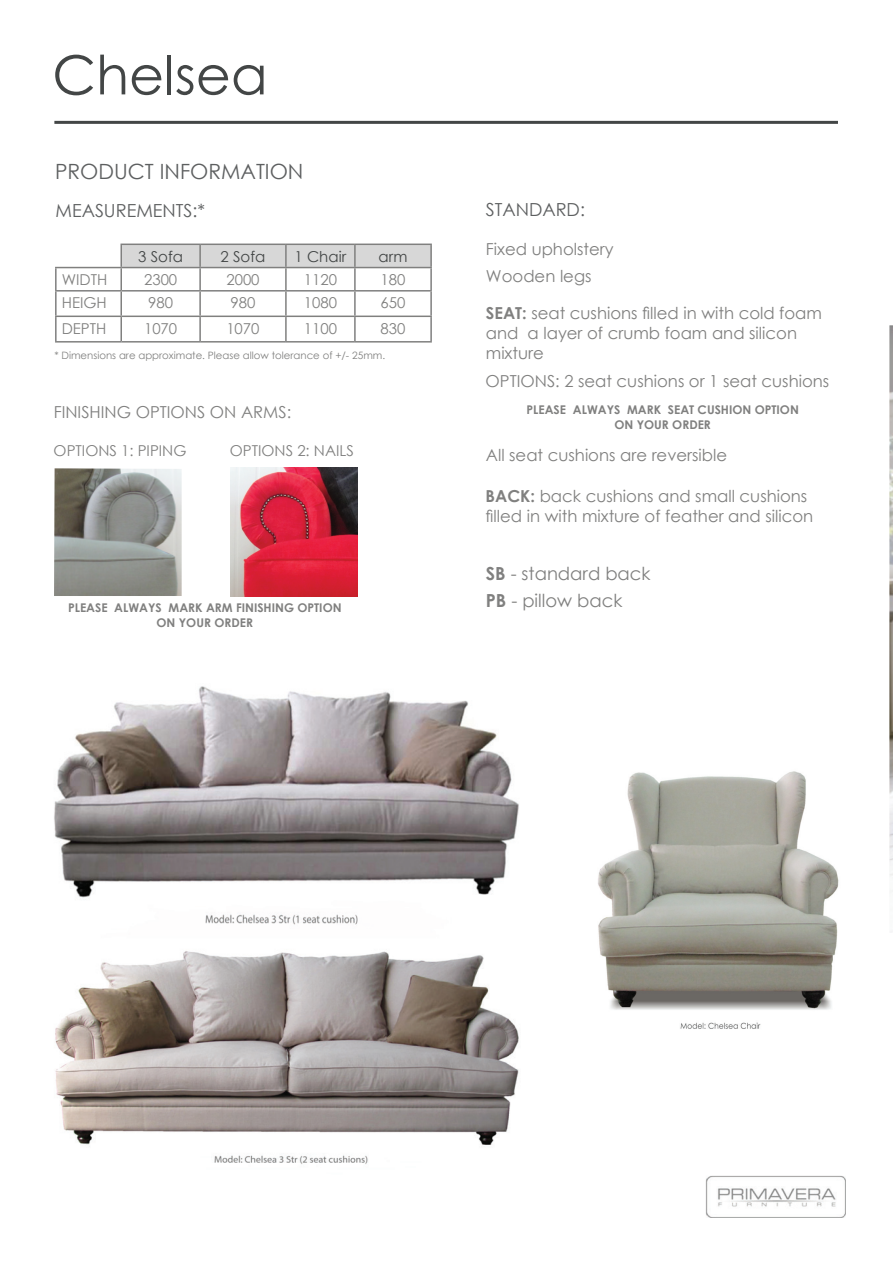
<style>
.page{position:relative;width:893px;height:1263px;background:#fff}
.page>*{position:absolute;margin:0;border:0;box-sizing:border-box;transform-origin:0 0}
.t1{font:54px "Century Gothic";color:#434646}
.t2{font:21px "Century Gothic";color:#5d5f60}
.t3{font:18px/27px "Century Gothic";color:#80807f}
.t4{font:18px "Century Gothic";color:#5d5f60}
.t5{font:16.5px/19.8px "Century Gothic";color:#80807f}
.t6{font:15px "Century Gothic";color:#80807f}
.t7{font:15px "Century Gothic";color:#434646}
.t8{font:700 12px/14.4px "Century Gothic";color:#80807f;text-align:center}
.t9{font:10.2px "Century Gothic";color:#80807f}
.s1{font-weight:700}
</style>
<div class="page">
<hr style="left:54px;top:121px;width:784px;height:3px;background:#434646">
<div style="left:122px;top:245px;width:308px;height:22px;background:#d7d7d7"></div>
<hr style="left:200px;top:244px;width:86px;height:1px;background:#80807f">
<hr style="left:199px;top:245px;width:2px;height:22px;background:#80807f">
<hr style="left:286px;top:244px;width:69px;height:1px;background:#80807f">
<hr style="left:285px;top:245px;width:2px;height:22px;background:#80807f">
<hr style="left:355px;top:244px;width:77px;height:1px;background:#80807f">
<hr style="left:354px;top:245px;width:2px;height:22px;background:#80807f">
<hr style="left:430px;top:245px;width:2px;height:22px;background:#80807f">
<hr style="left:199px;top:268px;width:2px;height:22px;background:#80807f">
<hr style="left:285px;top:268px;width:2px;height:22px;background:#80807f">
<hr style="left:354px;top:268px;width:2px;height:22px;background:#80807f">
<hr style="left:55px;top:292px;width:2px;height:24px;background:#80807f">
<hr style="left:199px;top:292px;width:2px;height:24px;background:#80807f">
<hr style="left:285px;top:292px;width:2px;height:24px;background:#80807f">
<hr style="left:354px;top:292px;width:2px;height:24px;background:#80807f">
<hr style="left:430px;top:292px;width:2px;height:24px;background:#80807f">
<hr style="left:55px;top:316px;width:66px;height:1px;background:#80807f">
<hr style="left:55px;top:317px;width:2px;height:24px;background:#80807f">
<hr style="left:121px;top:316px;width:79px;height:1px;background:#80807f">
<hr style="left:200px;top:316px;width:86px;height:1px;background:#80807f">
<hr style="left:199px;top:317px;width:2px;height:24px;background:#80807f">
<hr style="left:286px;top:316px;width:69px;height:1px;background:#80807f">
<hr style="left:285px;top:317px;width:2px;height:24px;background:#80807f">
<hr style="left:355px;top:316px;width:77px;height:1px;background:#80807f">
<hr style="left:354px;top:317px;width:2px;height:24px;background:#80807f">
<hr style="left:430px;top:317px;width:2px;height:24px;background:#80807f">
<hr style="left:55px;top:341px;width:66px;height:2px;background:#80807f">
<hr style="left:200px;top:341px;width:86px;height:2px;background:#80807f">
<hr style="left:286px;top:341px;width:69px;height:2px;background:#80807f">
<hr style="left:355px;top:341px;width:77px;height:2px;background:#80807f">
<hr style="left:55px;top:267px;width:66px;height:1px;background:#80807f">
<hr style="left:55px;top:268px;width:2px;height:22px;background:#80807f">
<hr style="left:121px;top:267px;width:79px;height:1px;background:#80807f">
<hr style="left:200px;top:267px;width:86px;height:1px;background:#80807f">
<hr style="left:286px;top:267px;width:69px;height:1px;background:#80807f">
<hr style="left:355px;top:267px;width:77px;height:1px;background:#80807f">
<hr style="left:430px;top:268px;width:2px;height:22px;background:#80807f">
<hr style="left:55px;top:290px;width:66px;height:2px;background:#80807f">
<hr style="left:121px;top:290px;width:79px;height:2px;background:#80807f">
<hr style="left:200px;top:290px;width:86px;height:2px;background:#80807f">
<hr style="left:286px;top:290px;width:69px;height:2px;background:#80807f">
<hr style="left:355px;top:290px;width:77px;height:2px;background:#80807f">
<hr style="left:120px;top:244px;width:80px;height:1px;background:#80807f">
<hr style="left:120px;top:245px;width:2px;height:22px;background:#80807f">
<hr style="left:120px;top:268px;width:2px;height:22px;background:#80807f">
<hr style="left:120px;top:292px;width:2px;height:24px;background:#80807f">
<hr style="left:120px;top:317px;width:2px;height:24px;background:#80807f">
<hr style="left:121px;top:341px;width:79px;height:2px;background:#80807f">
<img style="left:889px;top:325px;width:4px;height:567px">
<img style="left:54px;top:468px;width:128px;height:128px">
<img style="left:230px;top:468px;width:127px;height:128px">
<img style="left:55px;top:951px;width:464px;height:213px">
<img style="left:54px;top:686px;width:465px;height:239px">
<img style="left:598px;top:771px;width:241px;height:258px">
<img style="left:706px;top:1176px;width:140px;height:42px">
<h1 class="t1" style="left:52px;top:37px;width:217px">Chelsea</h1>
<p class="t2" style="left:55px;top:156px;width:250px">PRODUCT INFORMATION</p>
<p class="t4" style="left:55px;top:198px;width:151px">MEASUREMENTS:*</p>
<p class="t7" style="left:138px;top:246px;width:46px">3 Sofa</p>
<p class="t7" style="left:221px;top:246px;width:46px">2 Sofa</p>
<p class="t7" style="left:295px;top:246px;width:53px">1 Chair</p>
<p class="t7" style="left:379px;top:246px;width:30px">arm</p>
<p class="t6" style="left:62px;top:269px;width:47px">WIDTH</p>
<p class="t6" style="left:144px;top:269px;width:35px">2300</p>
<p class="t6" style="left:226px;top:269px;width:35px">2000</p>
<p class="t6" style="left:304px;top:269px;width:35px">1120</p>
<p class="t6" style="left:381px;top:269px;width:26px">180</p>
<p class="t6" style="left:62px;top:292px;width:47px">HEIGH</p>
<p class="t6" style="left:148px;top:292px;width:26px">980</p>
<p class="t6" style="left:231px;top:292px;width:26px">980</p>
<p class="t6" style="left:304px;top:292px;width:35px">1080</p>
<p class="t6" style="left:380px;top:292px;width:26px">650</p>
<p class="t6" style="left:62px;top:318px;width:46px">DEPTH</p>
<p class="t6" style="left:144px;top:318px;width:35px">1070</p>
<p class="t6" style="left:226px;top:318px;width:35px">1070</p>
<p class="t6" style="left:304px;top:318px;width:35px">1100</p>
<p class="t6" style="left:380px;top:318px;width:26px">830</p>
<p class="t9" style="left:54px;top:348px;width:332px">* Dimensions are approximate. Please allow tolerance of +/- 25mm.</p>
<p class="t5" style="left:54px;top:401px;width:239px">FINISHING OPTIONS ON ARMS:</p>
<p class="t6" style="left:54px;top:440px;width:134px">OPTIONS 1: PIPING</p>
<p class="t6" style="left:230px;top:440px;width:126px">OPTIONS 2: NAILS</p>
<p class="t8" style="left:68px;top:600px;width:275px">PLEASE ALWAYS MARK ARM FINISHING OPTION<br>ON YOUR ORDER</p>
<p class="t4" style="left:486px;top:197px;width:101px">STANDARD:</p>
<p class="t5" style="left:486px;top:235px;width:129px;line-height:27px">Fixed upholstery<br>Wooden legs</p>
<p class="t5" style="left:486px;top:303px;width:338px"><span class="s1">SEAT:</span> seat cushions filled in with cold foam and a layer of crumb foam and silicon mixture</p>
<p class="t5" style="left:486px;top:371px;width:345px">OPTIONS: 2 seat cushions or 1 seat cushions</p>
<p class="t8" style="left:526px;top:402px;width:274px">PLEASE ALWAYS MARK SEAT CUSHION OPTION<br>ON YOUR ORDER</p>
<p class="t5" style="left:486px;top:445px;width:243px">All seat cushions are reversible</p>
<p class="t5" style="left:486px;top:486px;width:329px"><span class="s1">BACK:</span> back cushions and small cushions filled in with mixture of feather and silicon</p>
<p class="t3" style="left:486px;top:559px;width:166px"><span class="s1">SB</span> - standard back<br><span class="s1">PB</span> - pillow back</p>
</div>
